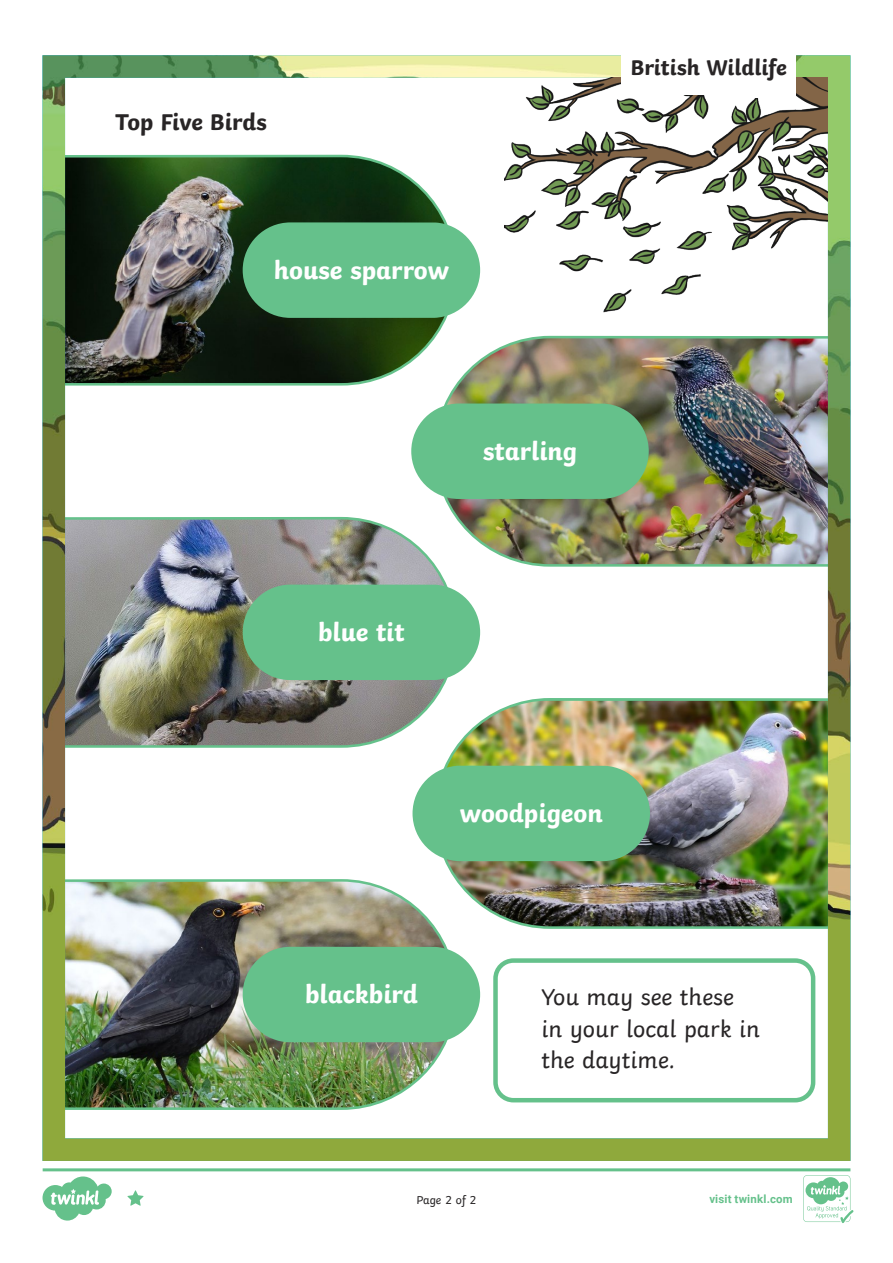
<style>
.page{position:relative;width:893px;height:1263px;background:#fff}
.page>*{position:absolute;margin:0;border:0;box-sizing:border-box;transform-origin:0 0}
.t1{font:700 26.25px "Twinkl";color:#fff}
.KS1_Body_Copy{font:24px/31.5px "Twinkl";color:#282526}
.Heading_3{font:700 24px "Twinkl";letter-spacing:-.01em;color:#282526}
.Heading_2{font:700 22.5px "Twinkl";color:#282526}
.t2{font:12px "Twinkl";letter-spacing:-.005em;color:#282526}
.t3{font:700 11.4px "Roboto";letter-spacing:.02em;color:#65c18b}
</style>
<div class="page">
<img style="left:43px;top:55px;width:807px;height:1106px">
<div style="left:493px;top:958px;width:322px;height:144px;border:4px solid #65c18b;border-radius:18px"></div>
<img style="left:505px;top:78px;width:323px;height:237px">
<div style="left:713px;top:76px;width:82px;height:22px;background:#fff"></div>
<div style="left:621px;top:40px;width:174px;height:54px;background:#fff"></div>
<svg style="left:43px;top:1168px;width:810px;height:55px"></svg>
<p class="Heading_3" style="left:115px;top:102px;width:153px">Top Five Birds</p>
<p class="t1" style="left:274px;top:248px;width:177px">house sparrow</p>
<p class="Heading_2" style="left:630px;top:48px;width:158px">British Wildlife</p>
<p class="t1" style="left:318px;top:610px;width:88px">blue tit</p>
<p class="t1" style="left:483px;top:429px;width:96px">starling</p>
<p class="t1" style="left:460px;top:792px;width:144px">woodpigeon</p>
<p class="t1" style="left:305px;top:973px;width:114px">blackbird</p>
<p class="KS1_Body_Copy" style="left:541px;top:979px;width:220px">You may see these in your local park in the daytime.</p>
<p class="t2" style="left:416px;top:1191px;width:62px">Page 2 of 2</p>
<p class="t3" style="left:709px;top:1191px;width:85px">visit twinkl.com</p>
</div>
